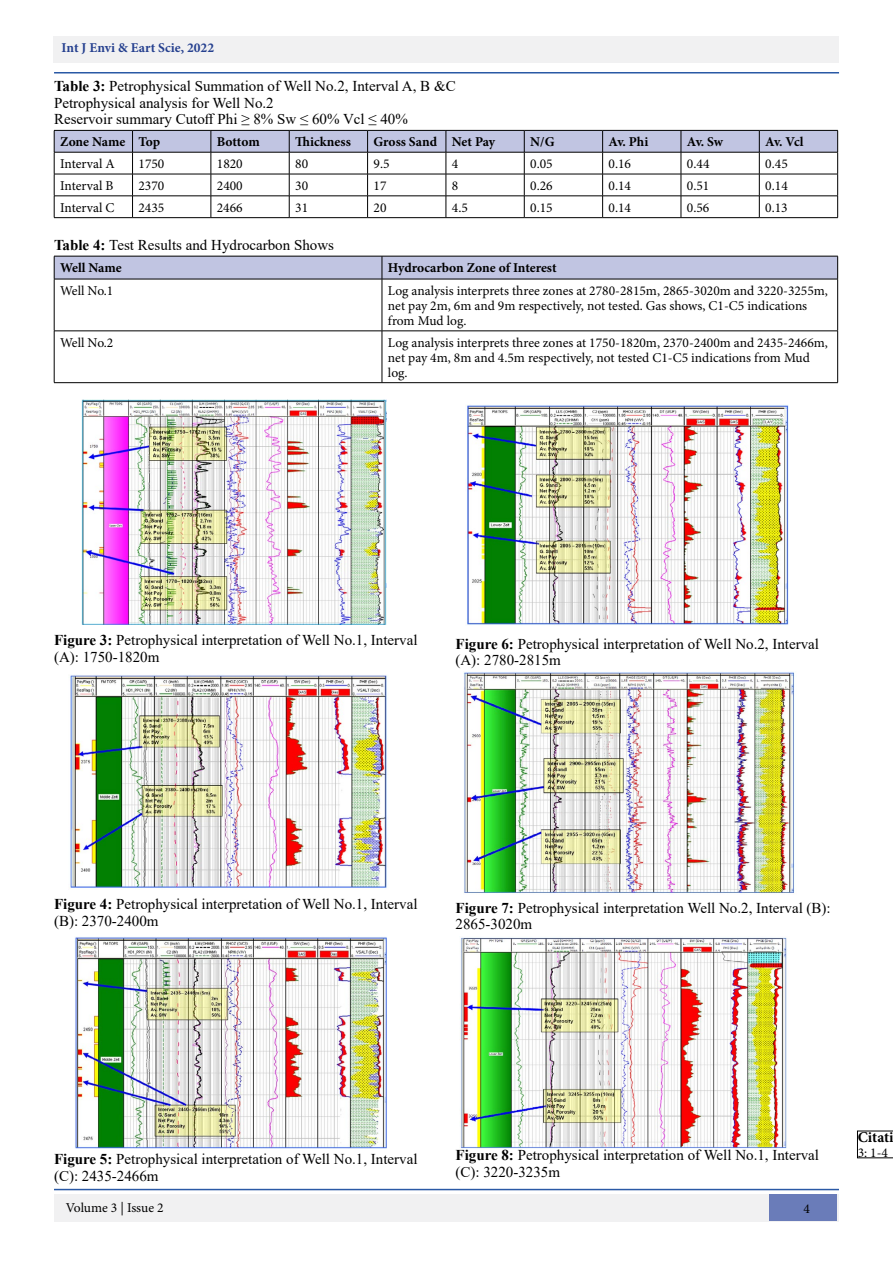
<style>
.page{position:relative;width:893px;height:1263px;background:#fff}
.page>*{position:absolute;margin:0;border:0;box-sizing:border-box;transform-origin:0 0}
.t1{font:15px/16.5px "Times New Roman";color:#000}
.t2{font:700 15px "Minion Pro";letter-spacing:-.005em;color:#000}
.t3{font:13.5px/15px "Minion Pro";color:#000}
.t4{font:700 13.5px "Minion Pro";letter-spacing:-.005em;color:#000}
.t5{font:700 13.5px "Minion Pro";color:#25408f}
.s1{font-weight:700}
</style>
<div class="page">
<hr style="left:54px;top:1189px;width:785px;height:1px;background:#2a59a5">
<hr style="left:54px;top:72px;width:785px;height:2px;background:#2a59a5">
<div style="left:54px;top:37px;width:785px;height:26px;background:#f1f1f2"></div>
<div style="left:54px;top:1194px;width:785px;height:28px;background:#f1f1f2"></div>
<div style="left:770px;top:1194px;width:67px;height:26px;background:#6a7cb9"></div>
<svg style="left:54px;top:130px;width:784px;height:87px"></svg>
<hr style="left:54px;top:217px;width:79px;height:1px;background:#000">
<hr style="left:133px;top:217px;width:78px;height:1px;background:#000">
<hr style="left:211px;top:217px;width:78px;height:1px;background:#000">
<hr style="left:289px;top:217px;width:79px;height:1px;background:#000">
<hr style="left:368px;top:217px;width:78px;height:1px;background:#000">
<hr style="left:446px;top:217px;width:78px;height:1px;background:#000">
<hr style="left:524px;top:217px;width:79px;height:1px;background:#000">
<hr style="left:603px;top:217px;width:78px;height:1px;background:#000">
<hr style="left:681px;top:217px;width:78px;height:1px;background:#000">
<hr style="left:759px;top:217px;width:79px;height:1px;background:#000">
<svg style="left:54px;top:256px;width:784px;height:23px;background:#b6bad5"></svg>
<hr style="left:54px;top:279px;width:328px;height:1px;background:#000">
<hr style="left:54px;top:279px;width:1px;height:52px;background:#000">
<hr style="left:382px;top:279px;width:456px;height:1px;background:#000">
<hr style="left:382px;top:279px;width:1px;height:52px;background:#000">
<hr style="left:837px;top:279px;width:1px;height:52px;background:#000">
<hr style="left:54px;top:331px;width:328px;height:1px;background:#000">
<hr style="left:54px;top:331px;width:1px;height:51px;background:#000">
<hr style="left:382px;top:331px;width:456px;height:1px;background:#000">
<hr style="left:382px;top:331px;width:1px;height:51px;background:#000">
<hr style="left:837px;top:331px;width:1px;height:51px;background:#000">
<hr style="left:54px;top:382px;width:328px;height:1px;background:#000">
<hr style="left:382px;top:382px;width:456px;height:1px;background:#000">
<svg style="left:857px;top:1131px;width:36px;height:27px"></svg>
<img style="left:82px;top:400px;width:304px;height:225px">
<img style="left:70px;top:675px;width:317px;height:213px">
<img style="left:75px;top:937px;width:312px;height:211px">
<img style="left:467px;top:404px;width:321px;height:221px">
<img style="left:464px;top:672px;width:331px;height:222px">
<img style="left:460px;top:937px;width:327px;height:211px">
<p class="t5" style="left:62px;top:38px;width:154px">Int J Envi &amp; Eart Scie, 2022</p>
<p class="t1" style="left:54px;top:77px;width:403px"><span class="s1">Table 3:</span> Petrophysical Summation of Well No.2, Interval A, B &amp;C<br>Petrophysical analysis for Well No.2<br>Reservoir summary Cutoff Phi ≥ 8% Sw ≤ 60% Vcl ≤ 40%</p>
<p class="t4" style="left:60px;top:132px;width:101px">Zone Name Top</p>
<p class="t4" style="left:217px;top:132px;width:44px">Bottom</p>
<p class="t4" style="left:295px;top:132px;width:57px">Thickness</p>
<p class="t4" style="left:374px;top:132px;width:123px">Gross Sand Net Pay</p>
<p class="t4" style="left:530px;top:132px;width:26px">N/G</p>
<p class="t4" style="left:609px;top:132px;width:41px">Av. Phi</p>
<p class="t4" style="left:687px;top:132px;width:38px">Av. Sw</p>
<p class="t4" style="left:765px;top:132px;width:40px">Av. Vcl</p>
<p class="t3" style="left:60px;top:156px;width:56px">Interval A</p>
<p class="t3" style="left:139px;top:156px;width:27px">1750</p>
<p class="t3" style="left:217px;top:156px;width:27px">1820</p>
<p class="t3" style="left:295px;top:156px;width:14px">80</p>
<p class="t3" style="left:374px;top:156px;width:18px">9.5</p>
<p class="t3" style="left:452px;top:156px;width:8px">4</p>
<p class="t3" style="left:530px;top:156px;width:24px">0.05</p>
<p class="t3" style="left:609px;top:156px;width:24px">0.16</p>
<p class="t3" style="left:687px;top:156px;width:24px">0.44</p>
<p class="t3" style="left:765px;top:156px;width:24px">0.45</p>
<p class="t3" style="left:60px;top:178px;width:55px">Interval B</p>
<p class="t3" style="left:139px;top:178px;width:27px">2370</p>
<p class="t3" style="left:217px;top:178px;width:27px">2400</p>
<p class="t3" style="left:295px;top:178px;width:14px">30</p>
<p class="t3" style="left:374px;top:178px;width:14px">17</p>
<p class="t3" style="left:452px;top:178px;width:8px">8</p>
<p class="t3" style="left:530px;top:178px;width:24px">0.26</p>
<p class="t3" style="left:609px;top:178px;width:24px">0.14</p>
<p class="t3" style="left:687px;top:178px;width:24px">0.51</p>
<p class="t3" style="left:765px;top:178px;width:24px">0.14</p>
<p class="t3" style="left:60px;top:200px;width:56px">Interval C</p>
<p class="t3" style="left:138px;top:200px;width:27px">2435</p>
<p class="t3" style="left:217px;top:200px;width:27px">2466</p>
<p class="t3" style="left:295px;top:200px;width:14px">31</p>
<p class="t3" style="left:374px;top:200px;width:14px">20</p>
<p class="t3" style="left:452px;top:200px;width:18px">4.5</p>
<p class="t3" style="left:530px;top:200px;width:24px">0.15</p>
<p class="t3" style="left:609px;top:200px;width:24px">0.14</p>
<p class="t3" style="left:687px;top:200px;width:24px">0.56</p>
<p class="t3" style="left:765px;top:200px;width:24px">0.13</p>
<p class="t1" style="left:54px;top:236px;width:282px"><span class="s1">Table 4:</span> Test Results and Hydrocarbon Shows</p>
<p class="t4" style="left:60px;top:258px;width:63px">Well Name</p>
<p class="t4" style="left:388px;top:258px;width:170px">Hydrocarbon Zone of Interest</p>
<p class="t3" style="left:60px;top:283px;width:55px">Well No.1</p>
<p class="t3" style="left:388px;top:283px;width:442px">Log analysis interprets three zones at 2780-2815m, 2865-3020m and 3220-3255m, net pay 2m, 6m and 9m respectively, not tested. Gas shows, C1-C5 indications from Mud log.</p>
<p class="t3" style="left:60px;top:335px;width:55px">Well No.2</p>
<p class="t3" style="left:388px;top:335px;width:442px">Log analysis interprets three zones at 1750-1820m, 2370-2400m and 2435-2466m, net pay 4m, 8m and 4.5m respectively, not tested C1-C5 indications from Mud log.</p>
<p class="t1" style="left:54px;top:632px;width:365px"><span class="s1">Figure 3:</span> Petrophysical interpretation of Well No.1, Interval (A): 1750-1820m</p>
<p class="t1" style="left:455px;top:635px;width:365px"><span class="s1">Figure 6:</span> Petrophysical interpretation of Well No.2, Interval (A): 2780-2815m</p>
<p class="t1" style="left:54px;top:896px;width:365px"><span class="s1">Figure 4:</span> Petrophysical interpretation of Well No.1, Interval (B): 2370-2400m</p>
<p class="t1" style="left:455px;top:899px;width:377px"><span class="s1">Figure 7:</span> Petrophysical interpretation Well No.2, Interval (B):<br>2865-3020m</p>
<p class="t1" style="left:54px;top:1151px;width:365px"><span class="s1">Figure 5:</span> Petrophysical interpretation of Well No.1, Interval (C): 2435-2466m</p>
<p class="t1" style="left:455px;top:1146px;width:365px"><span class="s1">Figure 8:</span> Petrophysical interpretation of Well No.1, Interval (C): 3220-3235m</p>
<p class="t3" style="left:66px;top:1200px;width:99px">Volume 3 | Issue 2</p>
<p class="t3" style="left:803px;top:1201px;width:8px">4</p>
<p class="t2" style="left:858px;top:1127px;width:37px">Citati</p>
<p class="t3" style="left:858px;top:1145px;width:32px">3: 1-4</p>
</div>
